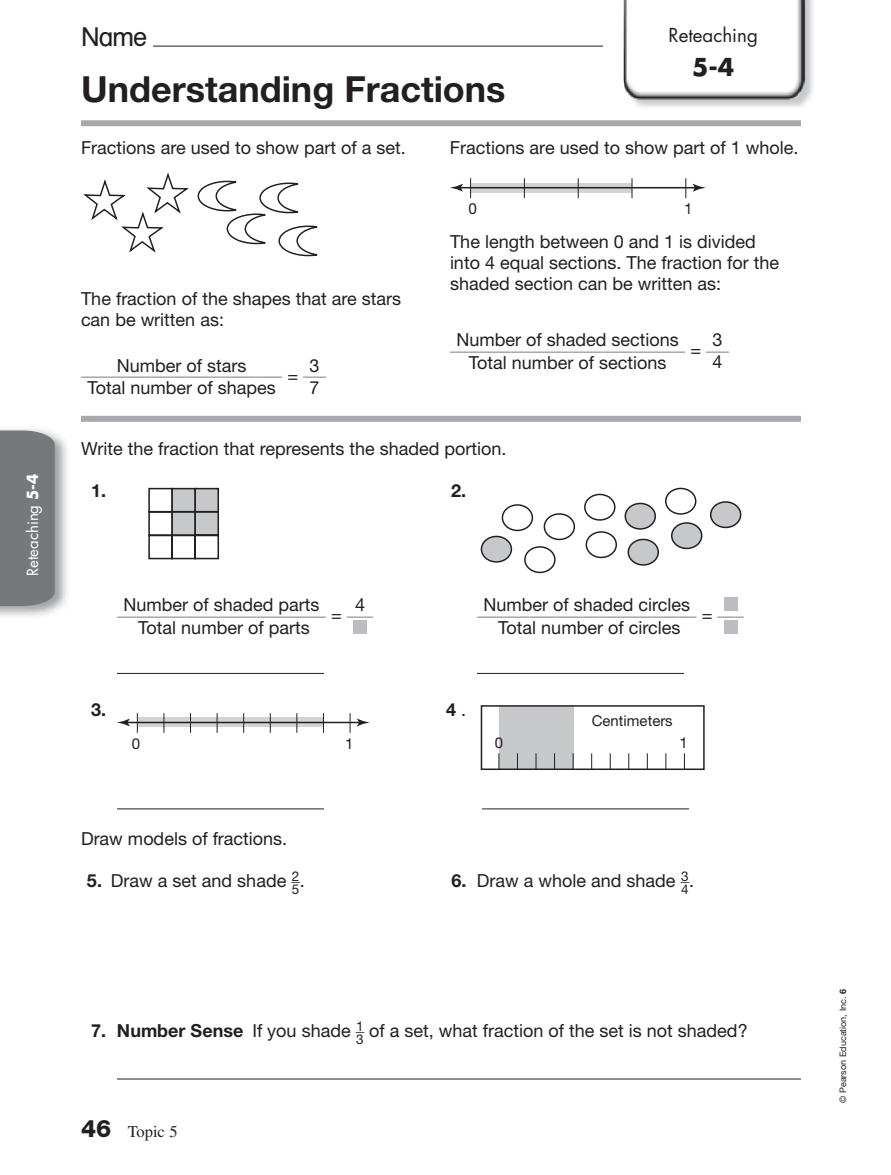
<style>
.page{position:relative;width:891px;height:1175px;background:#fff}
.page>*{position:absolute;margin:0;border:0;box-sizing:border-box;transform-origin:0 0}
.t1{font:700 36px "Helvetica Neue LT Std";color:#231f20}
.t2{font:27px "Helv Text";color:#231f20}
.t3{font:700 24px "Futura Std";color:#231f20}
.t4{font:18.75px "Futura Std";color:#231f20}
.t5{font:18px/21px "Helvetica Neue LT Std";color:#231f20}
.t6{font:700 18px "Helvetica Neue LT Std";color:#231f20}
.t7{font:16.5px "Times LT Std";color:#231f20}
.t8{font:15.3px "Helvetica Neue LT Std";color:#231f20}
.t9{font:15px "Futura Std";color:#fff}
.t10{font:15px "Helvetica Neue LT Std";color:#231f20}
.t11{font:14.85px "Helvetica Neue LT Std";color:#231f20}
.t12{font:13.5px "Helvetica Neue LT Std";color:#231f20}
.t13{font:10.8px "Helvetica Neue LT Std";color:#231f20;scale:1.61 1}
.t14{font:10.8px "Helvetica Neue LT Std";color:#231f20;scale:1.63 1}
.t15{font:10.8px "Helvetica Neue LT Std";color:#231f20;scale:1.62 1}
.t16{font:10.8px "Helvetica Neue LT Std";color:#231f20;scale:1.42 1}
.t17{font:9px "Helvetica Neue LT Std";color:#231f20}
.s1{font-weight:700}
.s2{font-size:18px}
.s3{font-weight:400}
.s4{font-family:"Helvetica Neue LT Std";font-weight:800;font-size:24px}
</style>
<div class="page">
<img style="left:631px;top:0;width:183px;height:108px">
<img style="left:623px;top:0;width:183px;height:99px">
<hr style="left:153px;top:46px;width:450px;height:1px;background:#231f20">
<img style="left:0;top:429px;width:67px;height:187px">
<div style="left:0;top:430px;width:55px;height:176px;background:#77787b"></div>
<div style="left:81px;top:120px;width:720px;height:6px;background:#a7a9ac"></div>
<svg style="left:83px;top:172px;width:106px;height:81px"></svg>
<svg style="left:197px;top:180px;width:121px;height:77px"></svg>
<svg style="left:471px;top:183px;width:161px;height:10px"></svg>
<hr style="left:460px;top:187px;width:236px;height:1px;background:#231f20">
<svg style="left:693px;top:184px;width:13px;height:8px"></svg>
<svg style="left:450px;top:184px;width:13px;height:8px"></svg>
<svg style="left:470px;top:178px;width:1px;height:20px"></svg>
<svg style="left:685px;top:178px;width:1px;height:20px"></svg>
<svg style="left:632px;top:178px;width:1px;height:20px"></svg>
<svg style="left:578px;top:178px;width:1px;height:20px"></svg>
<svg style="left:524px;top:178px;width:1px;height:20px"></svg>
<div style="left:81px;top:416px;width:720px;height:6px;background:#a7a9ac"></div>
<hr style="left:117px;top:1078px;width:684px;height:1px;background:#231f20">
<div style="left:353px;top:620px;width:14px;height:14px;background:#bbbdc0"></div>
<div style="left:724px;top:597px;width:13px;height:14px;background:#bbbdc0"></div>
<div style="left:724px;top:620px;width:13px;height:14px;background:#bbbdc0"></div>
<hr style="left:117px;top:673px;width:207px;height:1px;background:#231f20">
<hr style="left:477px;top:673px;width:207px;height:1px;background:#231f20">
<hr style="left:117px;top:808px;width:207px;height:1px;background:#231f20">
<hr style="left:482px;top:808px;width:207px;height:1px;background:#231f20">
<svg style="left:148px;top:487px;width:72px;height:73px"></svg>
<div style="left:481px;top:536px;width:30px;height:26px;background:#c6c8ca;border-radius:50%"></div>
<div style="left:481px;top:535px;width:31px;height:27px;border:1px solid #231f20;border-radius:50%"></div>
<div style="left:625px;top:503px;width:30px;height:26px;background:#c6c8ca;border-radius:50%"></div>
<div style="left:625px;top:503px;width:31px;height:26px;border:1px solid #231f20;border-radius:50%"></div>
<div style="left:628px;top:539px;width:30px;height:26px;background:#c6c8ca;border-radius:50%"></div>
<div style="left:628px;top:538px;width:31px;height:27px;border:1px solid #231f20;border-radius:50%"></div>
<div style="left:672px;top:523px;width:30px;height:25px;background:#c6c8ca;border-radius:50%"></div>
<div style="left:671px;top:522px;width:31px;height:27px;border:1px solid #231f20;border-radius:50%"></div>
<div style="left:711px;top:502px;width:30px;height:25px;background:#c6c8ca;border-radius:50%"></div>
<div style="left:710px;top:501px;width:31px;height:27px;border:1px solid #231f20;border-radius:50%"></div>
<div style="left:502px;top:504px;width:31px;height:27px;border:1px solid #231f20;border-radius:50%"></div>
<div style="left:524px;top:546px;width:32px;height:27px;border:1px solid #231f20;border-radius:50%"></div>
<div style="left:544px;top:513px;width:31px;height:27px;border:1px solid #231f20;border-radius:50%"></div>
<div style="left:584px;top:494px;width:32px;height:26px;border:1px solid #231f20;border-radius:50%"></div>
<div style="left:665px;top:488px;width:31px;height:26px;border:1px solid #231f20;border-radius:50%"></div>
<div style="left:586px;top:531px;width:31px;height:27px;border:1px solid #231f20;border-radius:50%"></div>
<svg style="left:138px;top:717px;width:185px;height:10px"></svg>
<hr style="left:126px;top:721px;width:234px;height:2px;background:#231f20">
<svg style="left:357px;top:718px;width:13px;height:8px"></svg>
<svg style="left:117px;top:718px;width:13px;height:8px"></svg>
<svg style="left:137px;top:713px;width:1px;height:20px"></svg>
<svg style="left:164px;top:713px;width:1px;height:20px"></svg>
<svg style="left:190px;top:713px;width:1px;height:20px"></svg>
<svg style="left:350px;top:713px;width:1px;height:20px"></svg>
<svg style="left:323px;top:713px;width:1px;height:20px"></svg>
<svg style="left:297px;top:713px;width:1px;height:20px"></svg>
<svg style="left:270px;top:713px;width:1px;height:20px"></svg>
<svg style="left:243px;top:713px;width:1px;height:20px"></svg>
<svg style="left:217px;top:713px;width:1px;height:20px"></svg>
<div style="left:499px;top:706px;width:74px;height:63px;background:#c6c8ca"></div>
<div style="left:481px;top:705px;width:224px;height:65px;border:1px solid #231f20"></div>
<svg style="left:499px;top:753px;width:1px;height:16px"></svg>
<svg style="left:517px;top:753px;width:1px;height:16px"></svg>
<svg style="left:536px;top:753px;width:1px;height:16px"></svg>
<svg style="left:554px;top:753px;width:1px;height:16px"></svg>
<svg style="left:573px;top:753px;width:1px;height:16px"></svg>
<svg style="left:591px;top:753px;width:1px;height:16px"></svg>
<svg style="left:610px;top:753px;width:1px;height:16px"></svg>
<svg style="left:628px;top:753px;width:1px;height:16px"></svg>
<svg style="left:647px;top:753px;width:1px;height:16px"></svg>
<svg style="left:666px;top:753px;width:1px;height:16px"></svg>
<svg style="left:684px;top:753px;width:1px;height:16px"></svg>
<p class="t9" style="left:24px;top:576px;width:104px;rotate:-90deg">Reteaching <span class="s1">5-4</span></p>
<p class="t4" style="left:669px;top:25px;width:91px">Reteaching</p>
<h3 class="t3" style="left:692px;top:53px;width:44px">5-4</h3>
<h2 class="t2" style="left:81px;top:21px;width:67px">Name</h2>
<h1 class="t1" style="left:81px;top:77px;width:426px">Understanding Fractions</h1>
<p class="t5" style="left:81px;top:139px;width:326px">Fractions are used to show part of a set.</p>
<p class="t5" style="left:450px;top:139px;width:350px">Fractions are used to show part of 1 whole.</p>
<p class="t5" style="left:81px;top:290px;width:322px">The fraction of the shapes that are stars can be written as:</p>
<p class="t5" style="left:117px;top:357px;width:131px">Number of stars</p>
<p class="t15" style="left:81px;top:368px;width:126px">_______________________</p>
<p class="t5" style="left:87px;top:379px;width:190px">Total number of shapes</p>
<p class="t16" style="left:287px;top:368px;width:29px"><span class="s2">=</span> ___<sup>3</sup></p>
<p class="t5" style="left:310px;top:379px;width:12px">7</p>
<p class="t8" style="left:468px;top:203px;width:10px">0</p>
<p class="t8" style="left:684px;top:203px;width:10px">1</p>
<p class="t5" style="left:450px;top:233px;width:331px">The length between 0 and 1 is divided into 4 equal sections. The fraction for the shaded section can be written as:</p>
<p class="t5" style="left:456px;top:331px;width:224px">Number of shaded sections</p>
<p class="t13" style="left:450px;top:343px;width:148px">___________________________</p>
<p class="t5" style="left:469px;top:354px;width:199px">Total number of sections</p>
<p class="t16" style="left:690px;top:343px;width:29px"><span class="s2">=</span> ___<sup>3</sup></p>
<p class="t5" style="left:713px;top:353px;width:12px">4</p>
<p class="t5" style="left:81px;top:440px;width:427px">Write the fraction that represents the shaded portion.</p>
<p class="t6" style="left:91px;top:484px;width:17px">1.</p>
<p class="t6" style="left:451px;top:484px;width:17px">2.</p>
<p class="t5" style="left:123px;top:596px;width:198px">Number of shaded parts</p>
<p class="t13" style="left:117px;top:608px;width:131px">________________________</p>
<p class="t5" style="left:138px;top:619px;width:173px">Total number of parts</p>
<p class="t14" style="left:331px;top:608px;width:27px"><span class="s2">=</span> ___<sup>4</sup></p>
<p class="t5" style="left:483px;top:596px;width:208px">Number of shaded circles</p>
<p class="t14" style="left:477px;top:608px;width:136px">_________________________</p>
<p class="t5" style="left:498px;top:619px;width:184px">Total number of circles</p>
<p class="t14" style="left:702px;top:608px;width:27px"><span class="s2">=</span> ___</p>
<p class="t6" style="left:91px;top:703px;width:17px">3.</p>
<p class="t6" style="left:446px;top:703px;width:22px">4 <span class="s3">.</span></p>
<p class="t11" style="left:592px;top:715px;width:82px">Centimeters</p>
<p class="t10" style="left:132px;top:738px;width:10px">0</p>
<p class="t10" style="left:345px;top:738px;width:10px">1</p>
<p class="t11" style="left:495px;top:737px;width:10px">0</p>
<p class="t11" style="left:680px;top:737px;width:10px">1</p>
<p class="t5" style="left:81px;top:830px;width:208px">Draw models of fractions.</p>
<p class="t5" style="left:87px;top:872px;width:214px"><span class="s1">5.</span> Draw a set and shade <sup>_</sup><sup>2</sup></p>
<p class="t12" style="left:292px;top:884px;width:15px">5<sup>.</sup></p>
<p class="t5" style="left:451px;top:872px;width:239px"><span class="s1">6.</span> Draw a whole and shade <sup>_</sup><sup>3</sup></p>
<p class="t12" style="left:681px;top:884px;width:15px">4<sup>.</sup></p>
<p class="t6" style="left:91px;top:1024px;width:275px">7. Number Sense <span class="s3">If you shade</span> <sup>_</sup><sup>1</sup></p>
<p class="t5" style="left:356px;top:1022px;width:393px"><sub>3</sub> of a set, what fraction of the set is not shaded?</p>
<p class="t7" style="left:81px;top:1121px;width:98px"><span class="s4">46</span> Topic 5</p>
<p class="t17" style="left:840px;top:1102px;width:116px;rotate:-90deg">© Pearson Education, Inc. <span class="s1">6</span></p>
</div>
